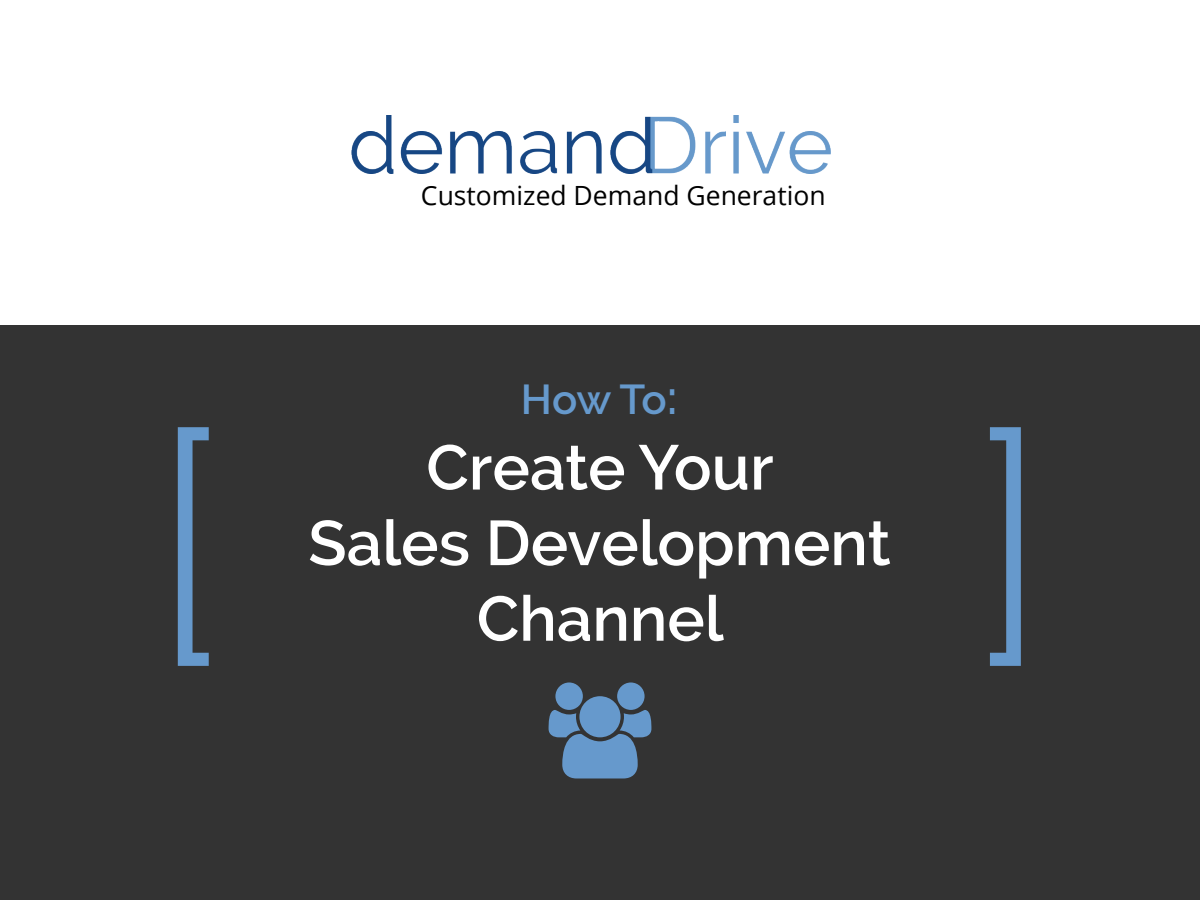
<style>
.page{position:relative;width:1200px;height:900px;background:#fff}
.page>*{position:absolute;margin:0;border:0;box-sizing:border-box;transform-origin:0 0}
.t1{font:300 306px "Raleway";color:#69c}
.t2{font:600 63px/75.6px "Raleway";color:#fff;text-align:center}
.t3{font:600 42px "Raleway";color:#69c}
.t4{font:26.55px "Open Sans";color:#010101}
.s1{font-size:48px}
</style>
<div class="page">
<div style="left:0;top:325px;width:1200px;height:575px;background:#333"></div>
<img style="left:351px;top:115px;width:479px;height:59px">
<p class="t4" style="left:421px;top:180px;width:406px">Customized Demand Generation</p>
<p class="t3" style="left:521px;top:383px;width:158px">How To<span class="s1">:</span></p>
<p class="t2" style="left:308px;top:435px;width:584px">Create Your<br>Sales Development<br>Channel</p>
<h1 class="t1" style="left:151px;top:369px;width:73px">[</h1>
<h1 class="t1" style="left:976px;top:369px;width:73px">]</h1>
</div>
